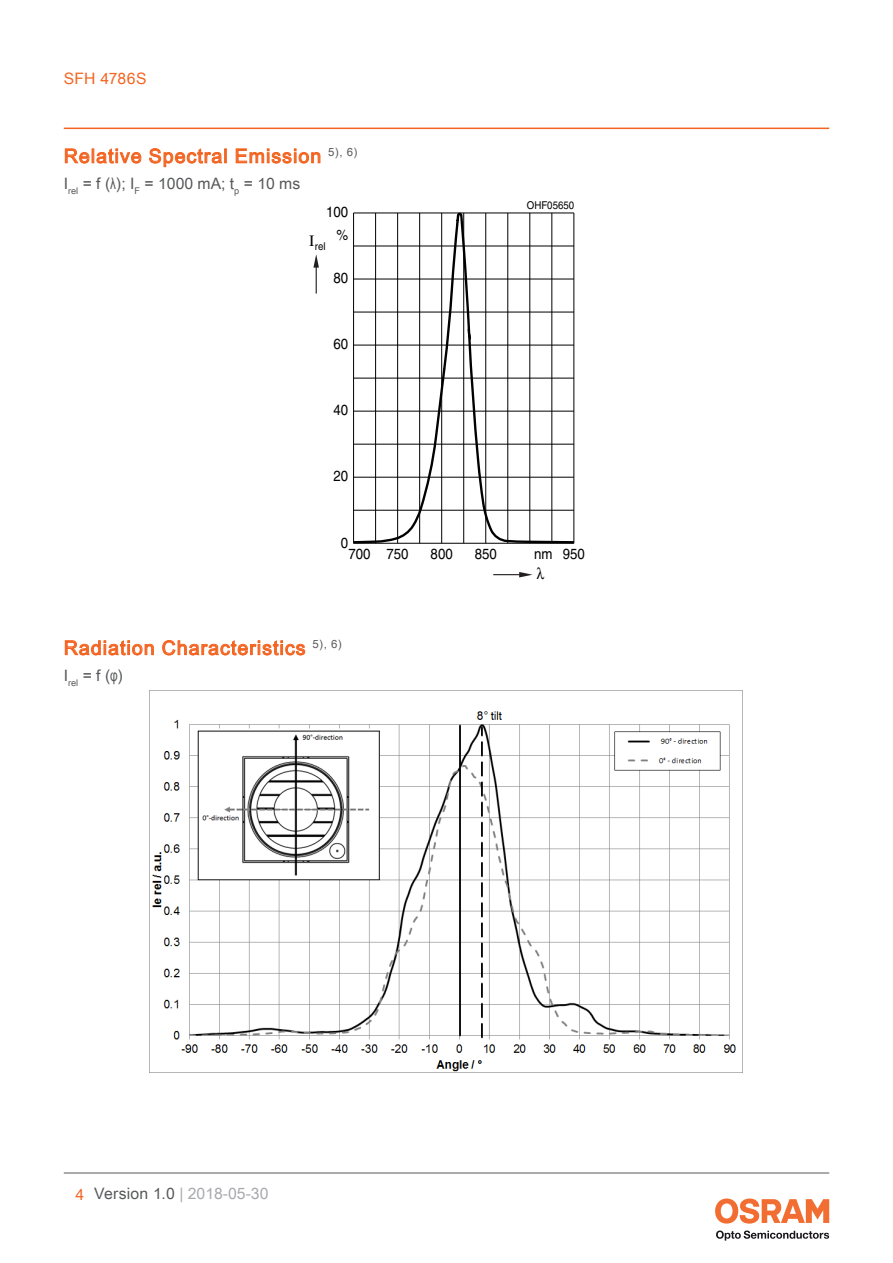
<style>
.page{position:relative;width:893px;height:1263px;background:#fff}
.page>*{position:absolute;margin:0;border:0;box-sizing:border-box;transform-origin:0 0}
.t1{font:19.5px "Arial Unicode MS";letter-spacing:.055em;color:#f36421}
.t2{font:15.75px "Arial Unicode MS";color:#57585a}
.t3{font:15.75px "Arial Unicode MS";color:#a8a9ad}
.t4{font:15.75px "Arial Unicode MS";letter-spacing:.01em;color:#f36421}
.t5{font:14.7px "Helvetica";color:#000;scale:.9 1}
.t6{font:10.8px "Helvetica";color:#000;scale:.9 1}
.s1{font-family:"Arial"}
.s2{color:#f36421}
.s3{color:#57585a}
</style>
<div class="page">
<hr style="left:64px;top:128px;width:765px;height:1px;background:#f36421">
<hr style="left:64px;top:1173px;width:765px;height:1px;background:#57585a">
<svg style="left:716px;top:1230px;width:113px;height:10px"></svg>
<svg style="left:715px;top:1198px;width:114px;height:25px"></svg>
<svg style="left:313px;top:254px;width:6px;height:40px"></svg>
<svg style="left:353px;top:212px;width:222px;height:332px"></svg>
<svg style="left:65px;top:148px;width:77px;height:16px"></svg>
<svg style="left:149px;top:148px;width:74px;height:19px"></svg>
<div style="left:224px;top:148px;width:3px;height:15px;border:1px solid #f36421"></div>
<svg style="left:235px;top:148px;width:86px;height:16px"></svg>
<img style="left:150px;top:690px;width:593px;height:383px">
<svg style="left:65px;top:640px;width:89px;height:16px"></svg>
<svg style="left:162px;top:640px;width:144px;height:16px"></svg>
<svg style="left:493px;top:572px;width:40px;height:6px"></svg>
<p class="t4" style="left:64px;top:67px;width:84px">SFH 4786S</p>
<p class="t1" style="left:64px;top:142px;width:295px">Relative Spectral Emission <sup>5),</sup> <sup>6)</sup></p>
<p class="t2" style="left:64px;top:172px;width:238px">I<sub>rel</sub> = f (<span class="s1">λ</span>); I<sub>F</sub> = 1000 mA; t<sub>p</sub> = 10 ms</p>
<p class="t5" style="left:326px;top:203px;width:26px">100</p>
<p class="t6" style="left:309px;top:240px;width:20px"><sup>I</sup>rel</p>
<p class="t5" style="left:336px;top:226px;width:15px">%</p>
<p class="t5" style="left:333px;top:269px;width:18px">80</p>
<p class="t5" style="left:333px;top:335px;width:18px">60</p>
<p class="t5" style="left:333px;top:402px;width:18px">40</p>
<p class="t5" style="left:333px;top:468px;width:18px">20</p>
<p class="t6" style="left:527px;top:199px;width:54px">OHF05650</p>
<p class="t5" style="left:341px;top:534px;width:10px">0</p>
<p class="t5" style="left:348px;top:545px;width:26px">700</p>
<p class="t5" style="left:387px;top:545px;width:26px">750</p>
<p class="t5" style="left:431px;top:545px;width:26px">800</p>
<p class="t5" style="left:475px;top:545px;width:26px">850</p>
<p class="t5" style="left:563px;top:545px;width:26px">950</p>
<p class="t5" style="left:534px;top:545px;width:22px">nm</p>
<p class="t1" style="left:64px;top:634px;width:280px">Radiation Characteristics <sup>5),</sup> <sup>6)</sup></p>
<p class="t2" style="left:64px;top:664px;width:61px">I<sub>rel</sub> = f (<span class="s1">φ</span>)</p>
<p class="t3" style="left:76px;top:1182px;width:194px"><span class="s2">4</span> <span class="s3">Version 1.0</span> | 2018-05-30</p>
</div>
